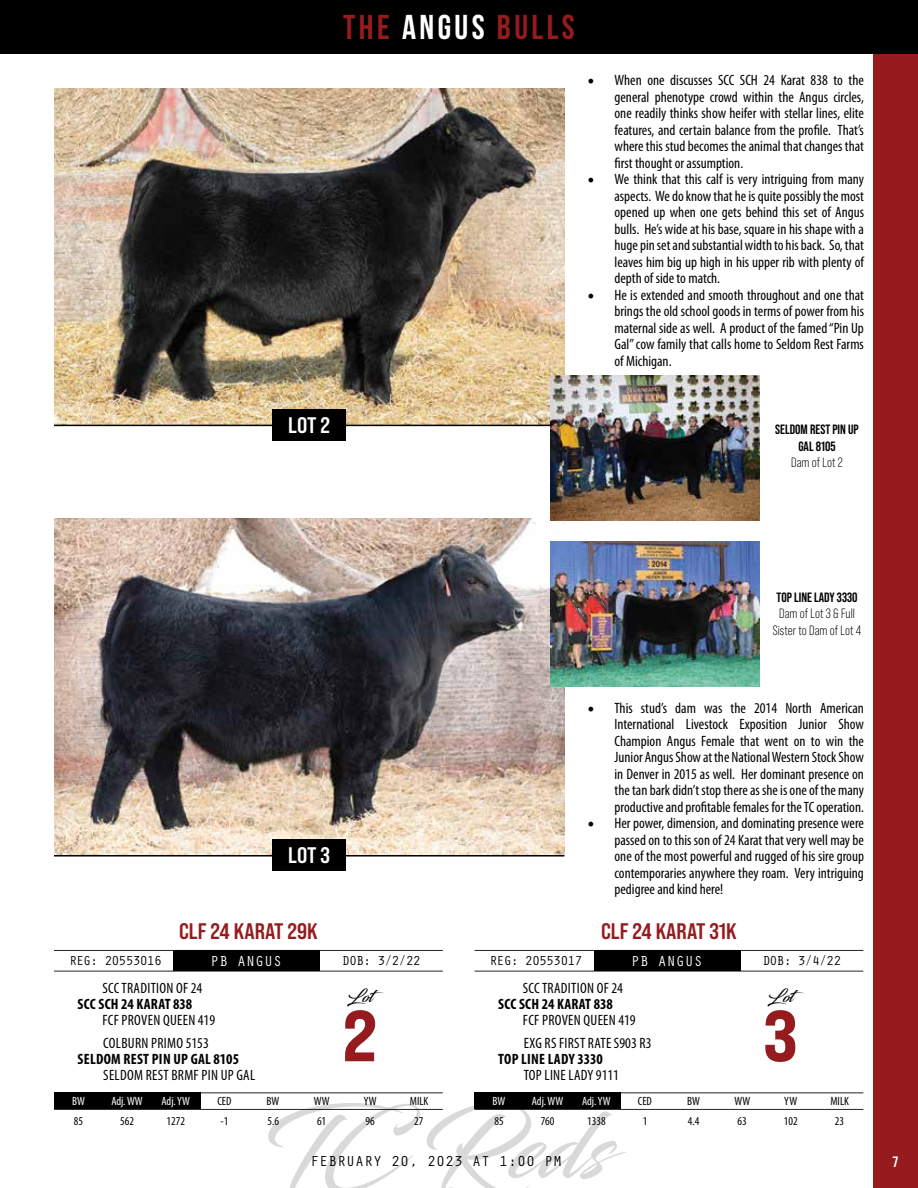
<style>
.page{position:relative;width:918px;height:1188px;background:#fff}
.page>*{position:absolute;margin:0;border:0;box-sizing:border-box;transform-origin:0 0}
.t1{font:90px "Blacksword";color:#000}
.t2{font:72px "Bebas Neue Pro Exp Eb";color:#951b1e}
.t3{font:34.5px "Bebas Neue";letter-spacing:.1em;color:#951b1e}
.t4{font:22.5px "Bebas Neue Pro Sm E Bd";color:#951b1e}
.t5{font:22.5px "Bebas Neue Pro Sm E Bd";letter-spacing:-.005em;color:#fff}
.t6{font:16.5px "Blacksword";color:#000}
.t7{font:condensed 15px/16.5px "Myriad Pro";color:#000;text-align:justify}
.t8{font:condensed 15px/32.1px "Myriad Pro";letter-spacing:.02em;color:#000}
.t9{font:700 condensed 15px "Myriad Pro";letter-spacing:.02em;color:#000}
.t10{font:15px "Orator Std";color:#000}
.t11{font:15px "Orator Std";color:#fff}
.t12{font:15px "Bebas Neue";color:#fff}
.t13{font:13.5px "Orator Std";letter-spacing:-.075em;color:#000}
.t14{font:13.5px/16.2px "Bebas Neue Pro";color:#000;text-align:center}
.t15{font:700 13.5px/16.2px "Bebas Neue Pro";color:#000;text-align:center}
.t16{font:condensed 12px "Myriad Pro";color:#000}
.t17{font:condensed 12px "Myriad Pro";color:#fff}
.s1{color:#fff}
.s2{font-family:"Minion Pro";font-stretch:normal;font-size:18px}
</style>
<div class="page">
<div style="left:873px;top:0;width:45px;height:1188px;background:#951b1e"></div>
<div style="left:0;top:0;width:918px;height:54px;background:#000"></div>
<div style="left:174px;top:950px;width:146px;height:21px;background:#000"></div>
<hr style="left:54px;top:950px;width:389px;height:1px;background:#000">
<hr style="left:54px;top:971px;width:389px;height:1px;background:#000">
<div style="left:54px;top:1093px;width:146px;height:16px;background:#000"></div>
<hr style="left:54px;top:1109px;width:389px;height:1px;background:#000">
<hr style="left:54px;top:1092px;width:389px;height:1px;background:#000">
<div style="left:594px;top:950px;width:147px;height:21px;background:#000"></div>
<hr style="left:475px;top:950px;width:388px;height:1px;background:#000">
<hr style="left:475px;top:971px;width:388px;height:1px;background:#000">
<div style="left:475px;top:1093px;width:146px;height:16px;background:#000"></div>
<hr style="left:475px;top:1109px;width:388px;height:1px;background:#000">
<hr style="left:475px;top:1092px;width:388px;height:1px;background:#000">
<img style="left:54px;top:89px;width:510px;height:336px">
<hr style="left:54px;top:425px;width:510px;height:1px;background:#000">
<div style="left:272px;top:409px;width:74px;height:31px;background:#000"></div>
<img style="left:54px;top:518px;width:510px;height:337px">
<hr style="left:54px;top:855px;width:510px;height:2px;background:#000">
<div style="left:272px;top:839px;width:74px;height:32px;background:#000"></div>
<img style="left:551px;top:376px;width:209px;height:145px">
<img style="left:551px;top:542px;width:209px;height:145px">
<h3 class="t3" style="left:343px;top:9px;width:233px">THE <span class="s1">ANGUS</span> BULLS</h3>
<p class="t7" style="left:615px;top:72px;width:251px;text-indent:-27px"><span class="s2">•</span> When one discusses SCC SCH 24 Karat 838 to the general phenotype crowd within the Angus circles, one readily thinks show heifer with stellar lines, elite features, and certain balance from the profile. That’s where this stud becomes the animal that changes that first thought or assumption.</p>
<p class="t7" style="left:615px;top:171px;width:251px;text-indent:-27px"><span class="s2">•</span> We think that this calf is very intriguing from many aspects. We do know that he is quite possibly the most opened up when one gets behind this set of Angus bulls. He’s wide at his base, square in his shape with a huge pin set and substantial width to his back. So, that leaves him big up high in his upper rib with plenty of depth of side to match.</p>
<p class="t7" style="left:615px;top:286px;width:251px;text-indent:-27px"><span class="s2">•</span> He is extended and smooth throughout and one that brings the old school goods in terms of power from his maternal side as well. A product of the famed “Pin Up Gal” cow family that calls home to Seldom Rest Farms of Michigan.</p>
<h3 class="t5" style="left:288px;top:412px;width:43px">LOT 2</h3>
<p class="t15" style="left:775px;top:422px;width:85px">SELDOM REST PIN UP<br>GAL 8105</p>
<p class="t14" style="left:791px;top:454px;width:53px">Dam of Lot 2</p>
<h3 class="t5" style="left:288px;top:842px;width:43px">LOT 3</h3>
<h3 class="t4" style="left:179px;top:918px;width:140px">CLF 24 KARAT 29K</h3>
<p class="t15" style="left:777px;top:589px;width:82px">TOP LINE LADY 3330</p>
<p class="t14" style="left:773px;top:606px;width:90px">Dam of Lot 3 &amp; Full<br>Sister to Dam of Lot 4</p>
<p class="t7" style="left:615px;top:699px;width:251px;text-indent:-27px"><span class="s2">•</span> This stud’s dam was the 2014 North American International Livestock Exposition Junior Show Champion Angus Female that went on to win the Junior Angus Show at the National Western Stock Show in Denver in 2015 as well. Her dominant presence on the tan bark didn’t stop there as she is one of the many productive and profitable females for the TC operation.</p>
<p class="t7" style="left:615px;top:815px;width:251px;text-indent:-27px"><span class="s2">•</span> Her power, dimension, and dominating presence were passed on to this son of 24 Karat that very well may be one of the most powerful and rugged of his sire group contemporaries anywhere they roam. Very intriguing pedigree and kind here!</p>
<h3 class="t4" style="left:601px;top:918px;width:137px">CLF 24 KARAT 31K</h3>
<p class="t13" style="left:69px;top:951px;width:95px">REG: 20553016</p>
<p class="t11" style="left:210px;top:950px;width:73px">PB ANGUS</p>
<p class="t13" style="left:342px;top:951px;width:80px">DOB: 3/2/22</p>
<p class="t13" style="left:490px;top:951px;width:95px">REG: 20553017</p>
<p class="t11" style="left:631px;top:950px;width:73px">PB ANGUS</p>
<p class="t13" style="left:762px;top:951px;width:80px">DOB: 3/4/22</p>
<p class="t8" style="left:102px;top:972px;width:114px">SCC TRADITION OF 24<br>FCF PROVEN QUEEN 419</p>
<p class="t9" style="left:78px;top:995px;width:116px">SCC SCH 24 KARAT 838</p>
<p class="t6" style="left:347px;top:987px;width:39px">Lot</p>
<h2 class="t2" style="left:343px;top:991px;width:36px">2</h2>
<p class="t8" style="left:103px;top:1026px;width:107px">COLBURN PRIMO 5153</p>
<p class="t9" style="left:78px;top:1049px;width:163px">SELDOM REST PIN UP GAL 8105</p>
<p class="t8" style="left:523px;top:972px;width:114px">SCC TRADITION OF 24<br>FCF PROVEN QUEEN 419</p>
<p class="t9" style="left:498px;top:995px;width:116px">SCC SCH 24 KARAT 838</p>
<p class="t6" style="left:768px;top:987px;width:39px">Lot</p>
<h2 class="t2" style="left:763px;top:991px;width:36px">3</h2>
<p class="t8" style="left:524px;top:1026px;width:129px">EXG RS FIRST RATE S903 R3</p>
<p class="t9" style="left:498px;top:1049px;width:106px">TOP LINE LADY 3330</p>
<p class="t8" style="left:103px;top:1059px;width:154px">SELDOM REST BRMF PIN UP GAL</p>
<p class="t8" style="left:524px;top:1059px;width:97px">TOP LINE LADY 9111</p>
<p class="t17" style="left:72px;top:1094px;width:14px">BW</p>
<p class="t17" style="left:111px;top:1094px;width:33px">Adj. WW</p>
<p class="t17" style="left:162px;top:1094px;width:30px">Adj. YW</p>
<p class="t16" style="left:217px;top:1094px;width:16px">CED</p>
<p class="t16" style="left:267px;top:1094px;width:14px">BW</p>
<p class="t16" style="left:314px;top:1094px;width:17px">WW</p>
<p class="t16" style="left:364px;top:1094px;width:14px">YW</p>
<p class="t16" style="left:410px;top:1094px;width:20px">MILK</p>
<p class="t16" style="left:74px;top:1114px;width:11px">85</p>
<p class="t16" style="left:120px;top:1114px;width:15px">562</p>
<p class="t16" style="left:167px;top:1114px;width:20px">1272</p>
<p class="t16" style="left:220px;top:1114px;width:9px">-1</p>
<p class="t16" style="left:267px;top:1114px;width:13px">5.6</p>
<p class="t16" style="left:317px;top:1114px;width:11px">61</p>
<p class="t16" style="left:366px;top:1114px;width:11px">96</p>
<p class="t16" style="left:414px;top:1114px;width:11px">27</p>
<p class="t17" style="left:493px;top:1094px;width:14px">BW</p>
<p class="t17" style="left:532px;top:1094px;width:33px">Adj. WW</p>
<p class="t17" style="left:582px;top:1094px;width:30px">Adj. YW</p>
<p class="t16" style="left:638px;top:1094px;width:16px">CED</p>
<p class="t16" style="left:687px;top:1094px;width:14px">BW</p>
<p class="t16" style="left:734px;top:1094px;width:17px">WW</p>
<p class="t16" style="left:784px;top:1094px;width:14px">YW</p>
<p class="t16" style="left:830px;top:1094px;width:20px">MILK</p>
<p class="t16" style="left:494px;top:1114px;width:11px">85</p>
<p class="t16" style="left:541px;top:1114px;width:15px">760</p>
<p class="t16" style="left:587px;top:1114px;width:20px">1338</p>
<p class="t16" style="left:643px;top:1114px;width:6px">1</p>
<p class="t16" style="left:688px;top:1114px;width:13px">4.4</p>
<p class="t16" style="left:738px;top:1114px;width:11px">63</p>
<p class="t16" style="left:784px;top:1114px;width:15px">102</p>
<p class="t16" style="left:835px;top:1114px;width:11px">23</p>
<h1 class="t1" style="left:263px;top:1094px;width:348px">TC Reds</h1>
<p class="t10" style="left:310px;top:1150px;width:254px">FEBRUARY 20, 2023 AT 1:00 PM</p>
<p class="t12" style="left:892px;top:1153px;width:7px">7</p>
</div>
